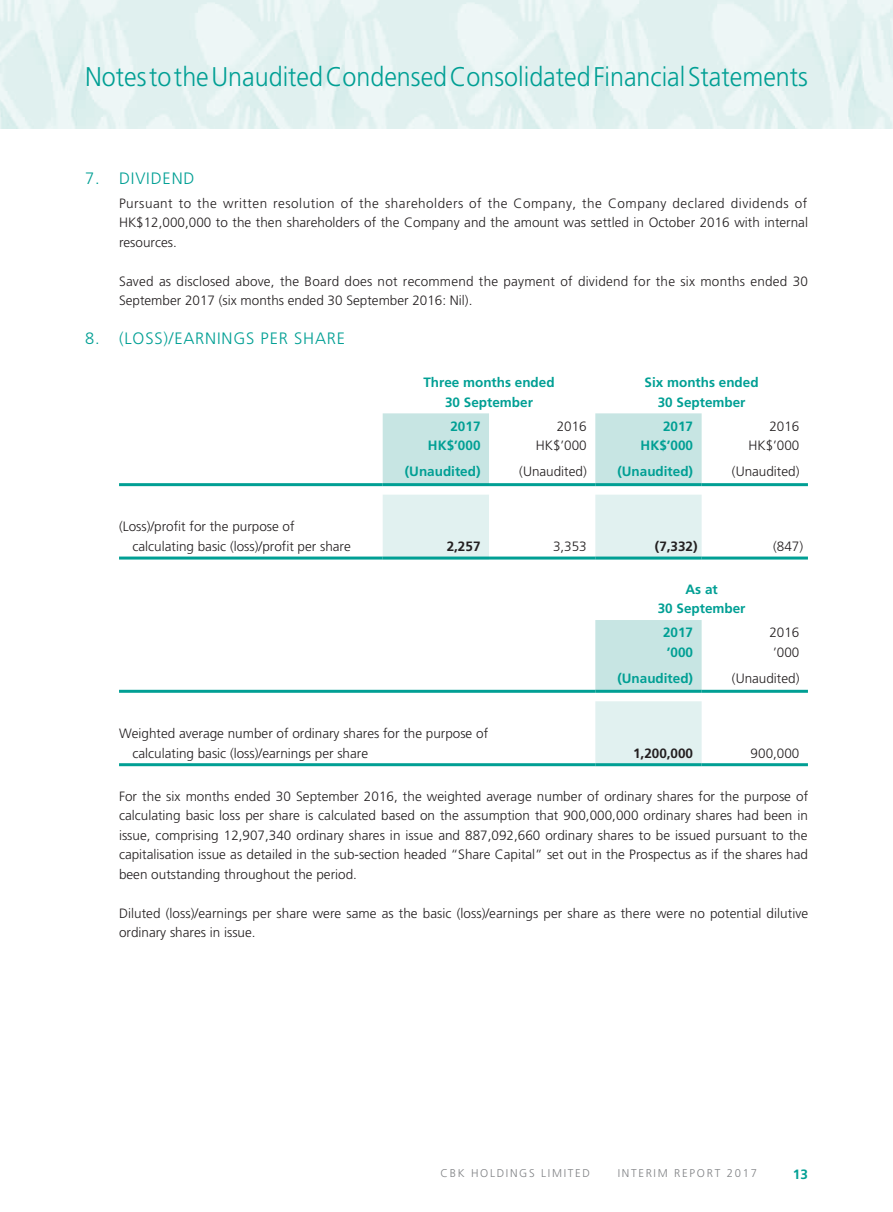
<style>
.page{position:relative;width:893px;height:1212px;background:#fff}
.page>*{position:absolute;margin:0;border:0;box-sizing:border-box;transform-origin:0 0}
.t1{font:300 27px "Frutiger LT Std";color:#009f94;scale:.93 1}
._01_H1{font:300 16.5px "Frutiger LT Std";letter-spacing:.05em;color:#009f94}
._00_txt{font:300 13.5px/19.5px "Frutiger LT Std";letter-spacing:.005em;color:#231f20;text-align:justify}
._50_Table_txt{font:300 13.5px "Frutiger LT Std";color:#231f20}
._50_Table_txt-2{font:700 13.5px "Frutiger LT Std";color:#009f94}
._50_Table_txt-3{font:700 13.5px "Frutiger LT Std";color:#231f20}
.t2{font:300 11.25px "Frutiger LT Std";letter-spacing:.15em;color:#808285}
</style>
<div class="page">
<img style="left:0;top:0;width:893px;height:128px">
<svg style="left:383px;top:413px;width:319px;height:70px"></svg>
<svg style="left:383px;top:495px;width:319px;height:61px"></svg>
<hr style="left:119px;top:483px;width:264px;height:3px;background:#009f94">
<hr style="left:383px;top:483px;width:106px;height:3px;background:#009f94">
<hr style="left:489px;top:483px;width:106px;height:3px;background:#009f94">
<hr style="left:595px;top:483px;width:107px;height:3px;background:#009f94">
<hr style="left:702px;top:483px;width:106px;height:3px;background:#009f94">
<hr style="left:119px;top:556px;width:264px;height:3px;background:#009f94">
<hr style="left:383px;top:556px;width:106px;height:3px;background:#009f94">
<hr style="left:489px;top:556px;width:106px;height:3px;background:#009f94">
<hr style="left:595px;top:556px;width:107px;height:3px;background:#009f94">
<hr style="left:702px;top:556px;width:106px;height:3px;background:#009f94">
<div style="left:595px;top:620px;width:107px;height:70px;background:#c7e5e3"></div>
<div style="left:595px;top:701px;width:107px;height:62px;background:#e1f1f0"></div>
<hr style="left:595px;top:690px;width:107px;height:3px;background:#009f94">
<hr style="left:702px;top:690px;width:106px;height:3px;background:#009f94">
<hr style="left:119px;top:690px;width:476px;height:3px;background:#009f94">
<hr style="left:119px;top:763px;width:476px;height:3px;background:#009f94">
<hr style="left:595px;top:763px;width:107px;height:3px;background:#009f94">
<hr style="left:702px;top:763px;width:106px;height:3px;background:#009f94">
<h1 class="t1" style="left:85px;top:62px;width:779px">Notes to the Unaudited Condensed Consolidated Financial Statements</h1>
<p class="_01_H1" style="left:85px;top:169px;width:111px">7. DIVIDEND</p>
<p class="_00_txt" style="left:119px;top:193px;width:690px">Pursuant to the written resolution of the shareholders of the Company, the Company declared dividends of HK$12,000,000 to the then shareholders of the Company and the amount was settled in October 2016 with internal resources.</p>
<p class="_00_txt" style="left:119px;top:271px;width:690px">Saved as disclosed above, the Board does not recommend the payment of dividend for the six months ended 30<br>September 2017 (six months ended 30 September 2016: Nil).</p>
<p class="_01_H1" style="left:85px;top:329px;width:262px">8. (LOSS)/EARNINGS PER SHARE</p>
<p class="_50_Table_txt-2" style="left:423px;top:375px;width:133px">Three months ended</p>
<p class="_50_Table_txt-2" style="left:445px;top:394px;width:89px">30 September</p>
<p class="_50_Table_txt-2" style="left:645px;top:375px;width:116px">Six months ended</p>
<p class="_50_Table_txt-2" style="left:658px;top:394px;width:89px">30 September</p>
<p class="_50_Table_txt-2" style="left:450px;top:418px;width:32px">2017</p>
<p class="_50_Table_txt" style="left:557px;top:418px;width:32px">2016</p>
<p class="_50_Table_txt-2" style="left:663px;top:418px;width:32px">2017</p>
<p class="_50_Table_txt" style="left:769px;top:418px;width:32px">2016</p>
<p class="_50_Table_txt-2" style="left:428px;top:437px;width:54px">HK$’000</p>
<p class="_50_Table_txt" style="left:536px;top:438px;width:53px">HK$’000</p>
<p class="_50_Table_txt-2" style="left:641px;top:437px;width:54px">HK$’000</p>
<p class="_50_Table_txt" style="left:748px;top:438px;width:53px">HK$’000</p>
<p class="_50_Table_txt-2" style="left:405px;top:463px;width:77px">(Unaudited)</p>
<p class="_50_Table_txt" style="left:519px;top:464px;width:69px">(Unaudited)</p>
<p class="_50_Table_txt-2" style="left:617px;top:463px;width:77px">(Unaudited)</p>
<p class="_50_Table_txt" style="left:732px;top:464px;width:69px">(Unaudited)</p>
<p class="_50_Table_txt" style="left:119px;top:519px;width:177px">(Loss)/profit for the purpose of</p>
<p class="_50_Table_txt" style="left:133px;top:538px;width:220px">calculating basic (loss)/profit per share</p>
<p class="_50_Table_txt-3" style="left:447px;top:538px;width:35px">2,257</p>
<p class="_50_Table_txt" style="left:553px;top:538px;width:35px">3,353</p>
<p class="_50_Table_txt-3" style="left:655px;top:538px;width:44px">(7,332)</p>
<p class="_50_Table_txt" style="left:773px;top:538px;width:32px">(847)</p>
<p class="_50_Table_txt-2" style="left:685px;top:581px;width:34px">As at</p>
<p class="_50_Table_txt-2" style="left:658px;top:601px;width:89px">30 September</p>
<p class="_50_Table_txt-2" style="left:663px;top:625px;width:32px">2017</p>
<p class="_50_Table_txt" style="left:769px;top:625px;width:32px">2016</p>
<p class="_50_Table_txt-2" style="left:667px;top:644px;width:28px">’000</p>
<p class="_50_Table_txt" style="left:773px;top:644px;width:28px">’000</p>
<p class="_50_Table_txt-2" style="left:617px;top:670px;width:77px">(Unaudited)</p>
<p class="_50_Table_txt" style="left:732px;top:670px;width:69px">(Unaudited)</p>
<p class="_50_Table_txt" style="left:119px;top:726px;width:371px">Weighted average number of ordinary shares for the purpose of</p>
<p class="_50_Table_txt" style="left:133px;top:745px;width:237px">calculating basic (loss)/earnings per share</p>
<p class="_50_Table_txt-3" style="left:633px;top:745px;width:62px">1,200,000</p>
<p class="_50_Table_txt" style="left:751px;top:745px;width:50px">900,000</p>
<p class="_00_txt" style="left:119px;top:786px;width:691px">For the six months ended 30 September 2016, the weighted average number of ordinary shares for the purpose of calculating basic loss per share is calculated based on the assumption that 900,000,000 ordinary shares had been in issue, comprising 12,907,340 ordinary shares in issue and 887,092,660 ordinary shares to be issued pursuant to the capitalisation issue as detailed in the sub-section headed “Share Capital” set out in the Prospectus as if the shares had been outstanding throughout the period.</p>
<p class="_00_txt" style="left:119px;top:903px;width:691px">Diluted (loss)/earnings per share were same as the basic (loss)/earnings per share as there were no potential dilutive ordinary shares in issue.</p>
<p class="t2" style="left:440px;top:1167px;width:151px">CBK HOLDINGS LIMITED</p>
<p class="t2" style="left:618px;top:1167px;width:141px">INTERIM REPORT 2017</p>
<p class="_50_Table_txt-2" style="left:793px;top:1166px;width:17px">13</p>
</div>
